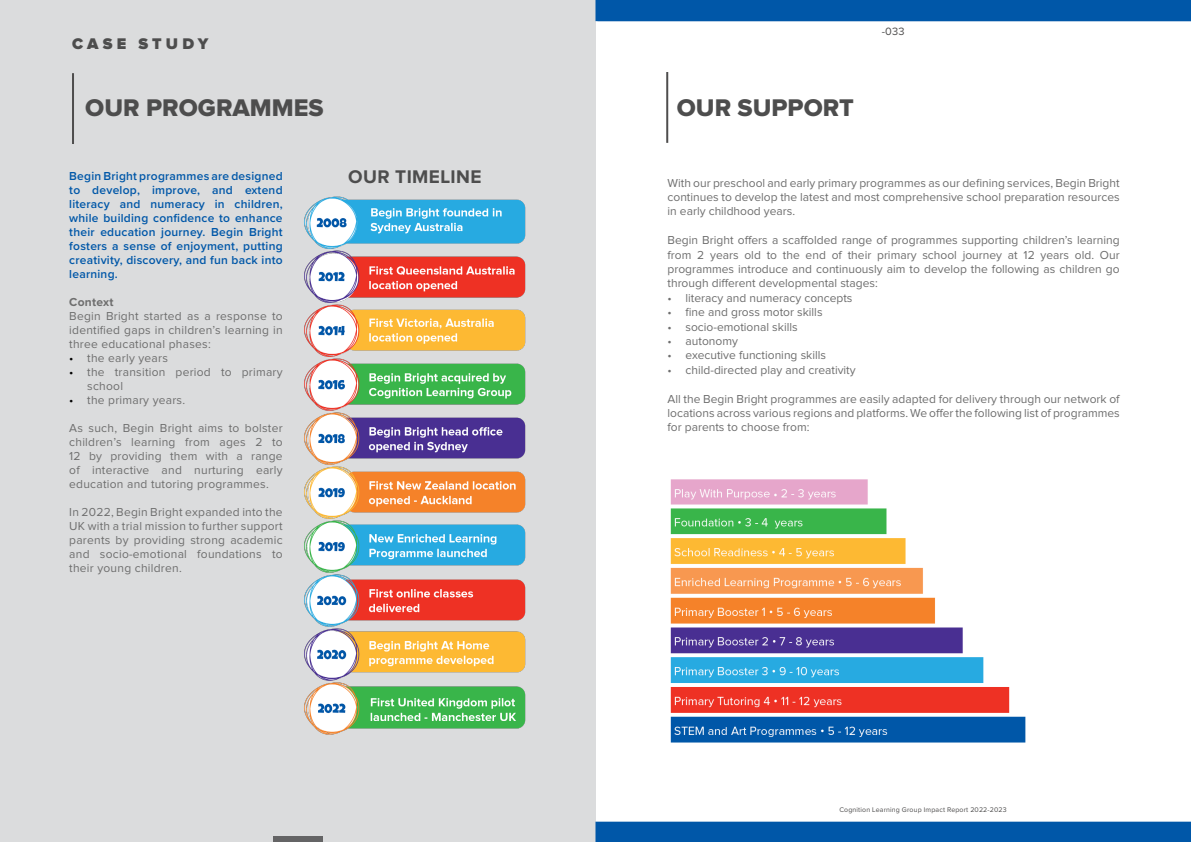
<style>
.page{position:relative;width:1191px;height:842px;background:#fff}
.page>*{position:absolute;margin:0;border:0;box-sizing:border-box;transform-origin:0 0}
.t1{font:25px "Proxima Nova Extrabld";color:#4d4d4d}
.t2{font:700 19px "Proxima Nova";letter-spacing:.02em;color:#4d4d4d}
.t3{font:900 16px "Proxima Nova";letter-spacing:.26em;color:#4d4d4d}
.t4{font:12px/14px "Proxima Nova";color:#6e6e6e;text-align:justify}
.t5{font:600 12px/14px "Proxima Nova";letter-spacing:.02em;color:#0057a8;text-align:justify}
.t6{font:12px/14px "Proxima Nova";letter-spacing:.02em;color:#6e6e6e}
.t7{font:700 12px "Proxima Nova";letter-spacing:.02em;color:#6e6e6e}
.t8{font:11px "Proxima Nova";color:#4e4d4d}
.t9{font:7px "Proxima Nova";letter-spacing:.02em;color:#4e4d4d}
.s1{color:#000}
</style>
<div class="page">
<div style="left:0;top:0;width:595px;height:842px;background:#dbdcdd"></div>
<hr style="left:72px;top:73px;width:2px;height:71px;background:#4e4d4d">
<img style="left:304px;top:196px;width:222px;height:539px">
<div style="left:595px;top:0;width:596px;height:21px;background:#0057a8"></div>
<div style="left:598px;top:824px;width:590px;height:15px;background:#0057a8"></div>
<div style="left:595px;top:822px;width:596px;height:20px;border:5px solid #0057a8"></div>
<img style="left:670px;top:479px;width:356px;height:264px">
<hr style="left:666px;top:72px;width:2px;height:71px;background:#4e4d4d">
<h3 class="t3" style="left:72px;top:36px;width:138px">CASE STUDY</h3>
<h1 class="t1" style="left:85px;top:96px;width:240px">OUR PROGRAMMES</h1>
<p class="t5" style="left:69px;top:168px;width:215px">Begin Bright programmes are designed to develop, improve, and extend literacy and numeracy in children, while building confidence to enhance their education journey. Begin Bright fosters a sense of enjoyment, putting creativity, discovery, and fun back into learning.</p>
<p class="t7" style="left:69px;top:296px;width:46px">Context</p>
<p class="t4" style="left:69px;top:309px;width:215px">Begin Bright started as a response to identified gaps in children’s learning in three educational phases:</p>
<p class="t6" style="left:69px;top:351px;width:100px"><span class="s1">•</span> the early years</p>
<p class="t6" style="left:87px;top:365px;width:197px;text-indent:-18px"><span class="s1">•</span> the transition period to primary school</p>
<p class="t6" style="left:69px;top:393px;width:117px"><span class="s1">•</span> the primary years.</p>
<p class="t4" style="left:69px;top:421px;width:215px">As such, Begin Bright aims to bolster children’s learning from ages 2 to 12 by providing them with a range of interactive and nurturing early education and tutoring programmes.</p>
<p class="t4" style="left:69px;top:505px;width:215px">In 2022, Begin Bright expanded into the UK with a trial mission to further support parents by providing strong academic and socio-emotional foundations to their young children.</p>
<h2 class="t2" style="left:348px;top:168px;width:135px">OUR TIMELINE</h2>
<h1 class="t1" style="left:677px;top:96px;width:179px">OUR SUPPORT</h1>
<p class="t8" style="left:881px;top:27px;width:24px">-033</p>
<p class="t4" style="left:667px;top:176px;width:454px;line-height:14.4px">With our preschool and early primary programmes as our defining services, Begin Bright continues to develop the latest and most comprehensive school preparation resources in early childhood years.</p>
<p class="t4" style="left:667px;top:234px;width:454px;line-height:14.4px">Begin Bright offers a scaffolded range of programmes supporting children’s learning from 2 years old to the end of their primary school journey at 12 years old. Our programmes introduce and continuously aim to develop the following as children go through different developmental stages:</p>
<p class="t4" style="left:667px;top:291px;width:186px">• literacy and numeracy concepts</p>
<p class="t4" style="left:667px;top:306px;width:157px">• fine and gross motor skills</p>
<p class="t4" style="left:667px;top:320px;width:132px">• socio-emotional skills</p>
<p class="t4" style="left:667px;top:335px;width:72px">• autonomy</p>
<p class="t4" style="left:667px;top:349px;width:160px">• executive functioning skills</p>
<p class="t4" style="left:667px;top:363px;width:190px">• child-directed play and creativity</p>
<p class="t4" style="left:667px;top:392px;width:454px;line-height:14.4px">All the Begin Bright programmes are easily adapted for delivery through our network of locations across various regions and platforms. We offer the following list of programmes for parents to choose from:</p>
<p class="t9" style="left:839px;top:806px;width:169px">Cognition Learning Group Impact Report 2022-2023</p>
</div>
